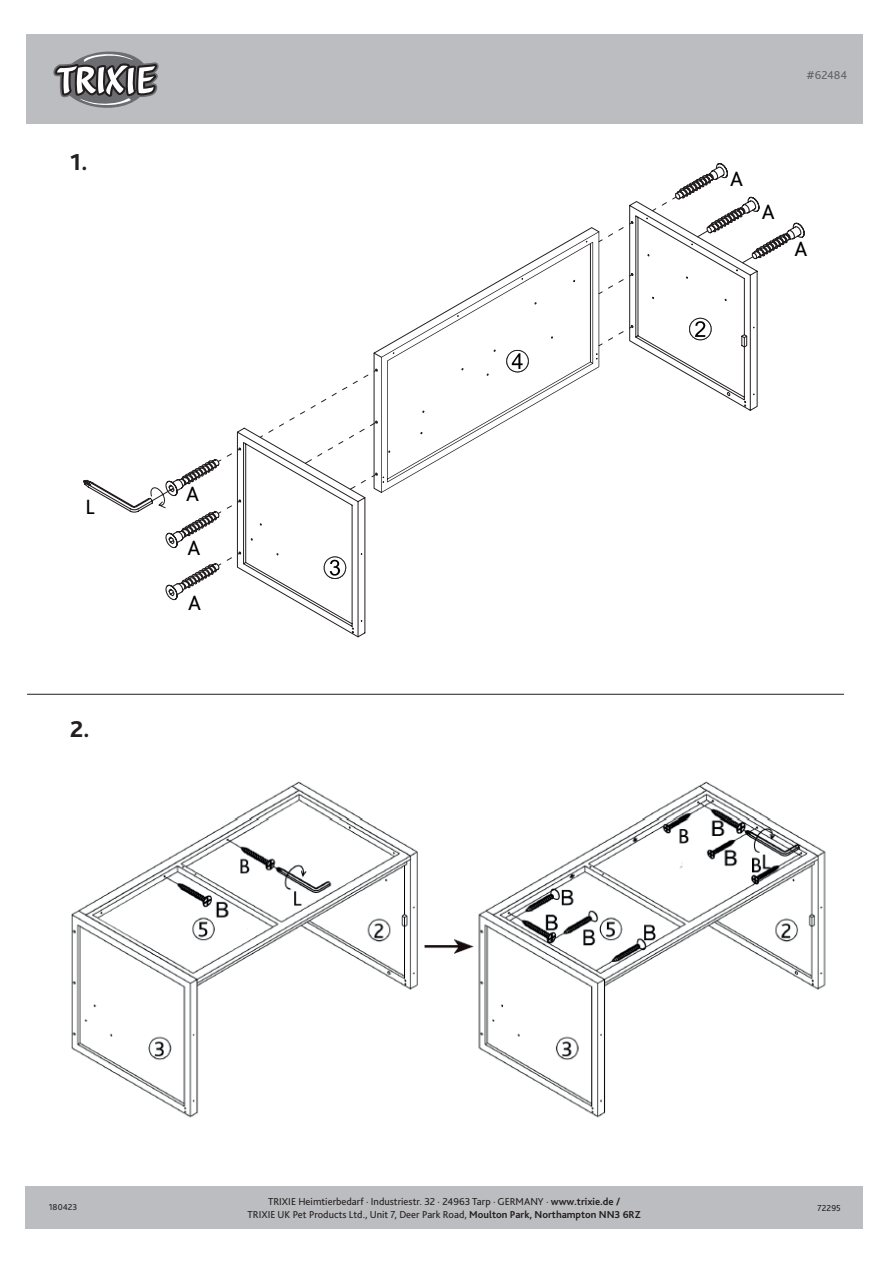
<style>
.page{position:relative;width:893px;height:1263px;background:#fff}
.page>*{position:absolute;margin:0;border:0;box-sizing:border-box;transform-origin:0 0}
.t1{font:800 24px "Bliss Pro";color:#231f20}
.t2{font:21.6px "Bliss Pro";color:#000001}
.t3{font:12px "Bliss Pro";color:#636366}
.t4{font:10.5px/12.6px "Bliss Pro";color:#231f20;text-align:center}
.t5{font:9px "Bliss Pro";letter-spacing:.01em;color:#231f20}
.s1{font-weight:700}
</style>
<div class="page">
<div style="left:26px;top:1186px;width:837px;height:43px;background:#bcbdc0"></div>
<div style="left:26px;top:34px;width:837px;height:89px;background:#bcbdc0"></div>
<svg style="left:53px;top:51px;width:106px;height:57px"></svg>
<svg style="left:27px;top:295px;width:817px;height:400px"></svg>
<svg style="left:165px;top:163px;width:563px;height:438px"></svg>
<svg style="left:77px;top:473px;width:143px;height:127px"></svg>
<svg style="left:598px;top:196px;width:207px;height:99px"></svg>
<svg style="left:217px;top:256px;width:537px;height:310px"></svg>
<img style="left:71px;top:781px;width:755px;height:337px">
<h1 class="t1" style="left:70px;top:147px;width:19px">1.</h1>
<h2 class="t2" style="left:85px;top:493px;width:11px">L</h2>
<h1 class="t1" style="left:70px;top:714px;width:21px">2.</h1>
<h2 class="t2" style="left:186px;top:481px;width:15px">A</h2>
<h2 class="t2" style="left:187px;top:534px;width:15px">A</h2>
<h2 class="t2" style="left:188px;top:589px;width:15px">A</h2>
<p class="t3" style="left:807px;top:68px;width:42px">#62484</p>
<h2 class="t2" style="left:730px;top:166px;width:15px">A</h2>
<h2 class="t2" style="left:762px;top:198px;width:15px">A</h2>
<h2 class="t2" style="left:795px;top:235px;width:15px">A</h2>
<p class="t5" style="left:49px;top:1201px;width:30px">180423</p>
<p class="t4" style="left:248px;top:1195px;width:395px">TRIXIE Heimtierbedarf · Industriestr. 32 · 24963 Tarp · GERMANY · <span class="s1">www.trixie.de /<br></span>TRIXIE UK Pet Products Ltd., Unit 7, Deer Park Road, <span class="s1">Moulton Park, Northampton NN3 6RZ</span></p>
<p class="t5" style="left:818px;top:1202px;width:25px">72295</p>
</div>
